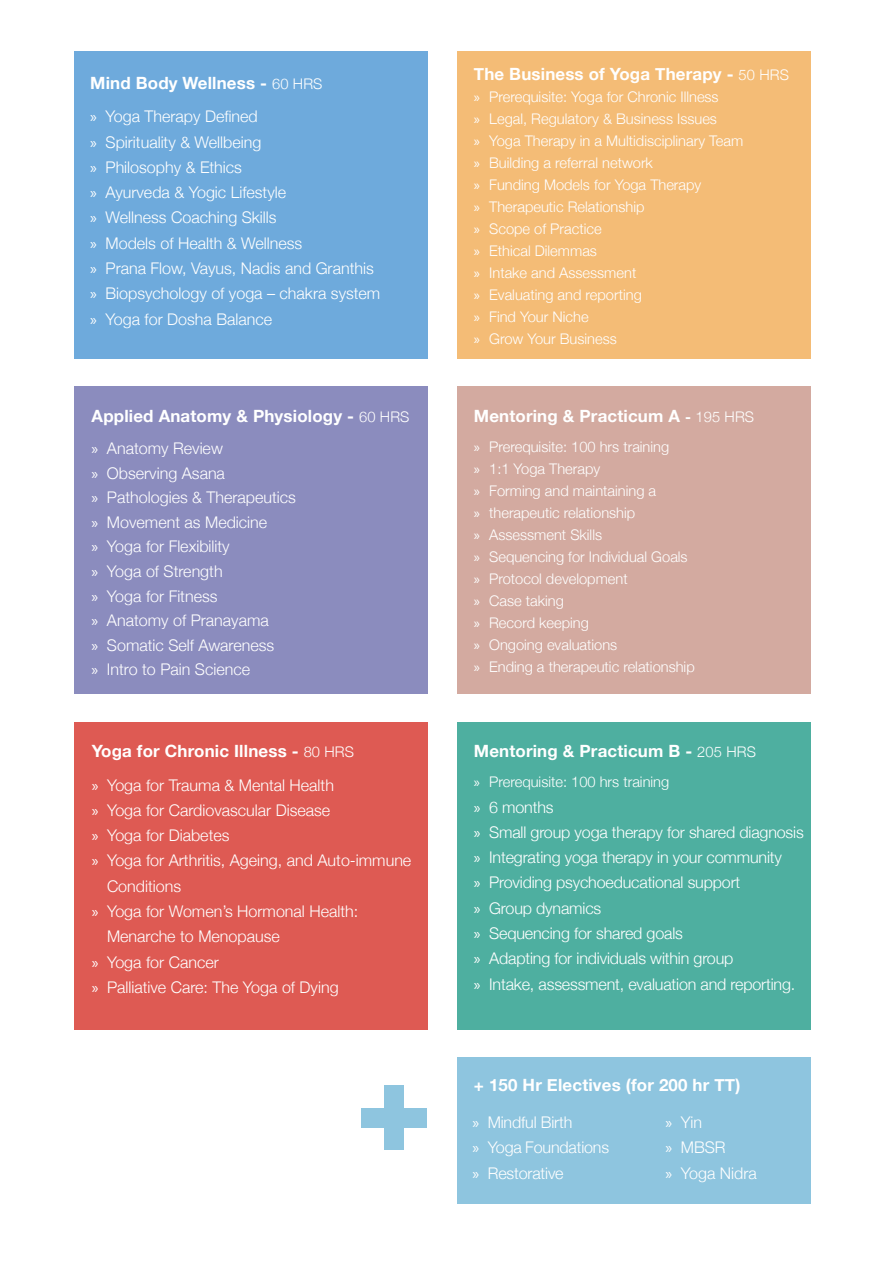
<style>
.page{position:relative;width:893px;height:1263px;background:#fff}
.page>*{position:absolute;margin:0;border:0;box-sizing:border-box;transform-origin:0 0}
.t1{font:700 16.95px "Helvetica Neue";letter-spacing:.01em;color:#fff}
.t2{font:300 16.05px/25.3px "Helvetica Neue";color:#fff}
.t3{font:300 14.7px/22px "Helvetica Neue";color:#fff}
.s1{font-weight:300;font-size:14.7px}
.s2{font-family:"Myriad Pro";font-weight:400}
.s3{font-size:14.7px}
</style>
<div class="page">
<div style="left:75px;top:51px;width:353px;height:307px;background:#6eaadc"></div>
<div style="left:75px;top:386px;width:353px;height:308px;background:#8b8cbe"></div>
<div style="left:457px;top:722px;width:353px;height:307px;background:#4eafa0"></div>
<div style="left:75px;top:722px;width:353px;height:307px;background:#de5a53"></div>
<div style="left:457px;top:51px;width:353px;height:307px;background:#f4bc76"></div>
<div style="left:457px;top:386px;width:353px;height:308px;background:#d3aaa0"></div>
<div style="left:457px;top:1057px;width:353px;height:147px;background:#8ec5df"></div>
<div style="left:384px;top:1086px;width:20px;height:64px;background:#8ec5df"></div>
<div style="left:361px;top:1108px;width:66px;height:19px;background:#8ec5df"></div>
<p class="t1" style="left:90px;top:70px;width:234px">Mind Body Wellness - <span class="s1">60 HRS</span></p>
<p class="t2" style="left:90px;top:103px;width:292px"><span class="s2">»</span> Yoga Therapy Defined<br><span class="s2">»</span> Spirituality &amp; Wellbeing<br><span class="s2">»</span> Philosophy &amp; Ethics<br><span class="s2">»</span> Ayurveda &amp; Yogic Lifestyle<br><span class="s2">»</span> Wellness Coaching Skills<br><span class="s2">»</span> Models of Health &amp; Wellness<br><span class="s2">»</span> Prana Flow, Vayus, Nadis and Granthis <span class="s2">»</span> Biopsychology of yoga – chakra system <span class="s2">»</span> Yoga for Dosha Balance</p>
<p class="t1" style="left:92px;top:402px;width:319px">Applied Anatomy &amp; Physiology - <span class="s1">60 HRS</span></p>
<p class="t2" style="left:92px;top:435px;width:206px;line-height:24.5px"><span class="s2">»</span> Anatomy Review<br><span class="s2">»</span> Observing Asana<br><span class="s2">»</span> Pathologies &amp; Therapeutics <span class="s2">»</span> Movement as Medicine<br><span class="s2">»</span> Yoga for Flexibility<br><span class="s2">»</span> Yoga of Strength<br><span class="s2">»</span> Yoga for Fitness<br><span class="s2">»</span> Anatomy of Pranayama<br><span class="s2">»</span> Somatic Self Awareness<br><span class="s2">»</span> Intro to Pain Science</p>
<p class="t1" style="left:92px;top:738px;width:264px">Yoga for Chronic Illness - <span class="s1">80 HRS</span></p>
<p class="t2" style="left:92px;top:771px;width:244px"><span class="s2">»</span> Yoga for Trauma &amp; Mental Health</p>
<p class="t2" style="left:92px;top:796px;width:240px"><span class="s2">»</span> Yoga for Cardiovascular Disease</p>
<p class="t2" style="left:92px;top:821px;width:139px"><span class="s2">»</span> Yoga for Diabetes</p>
<p class="t2" style="left:92px;top:847px;width:321px"><span class="s2">»</span> Yoga for Arthritis, Ageing, and Auto-immune</p>
<p class="t2" style="left:107px;top:872px;width:76px">Conditions</p>
<p class="t2" style="left:92px;top:897px;width:268px"><span class="s2">»</span> Yoga for Women’s Hormonal Health:</p>
<p class="t2" style="left:107px;top:923px;width:174px">Menarche to Menopause</p>
<p class="t2" style="left:92px;top:948px;width:129px"><span class="s2">»</span> Yoga for Cancer</p>
<p class="t2" style="left:92px;top:973px;width:248px"><span class="s2">»</span> Palliative Care: The Yoga of Dying</p>
<p class="t1" style="left:474px;top:60px;width:317px">The Business of Yoga Therapy - <span class="s1">50 HRS</span></p>
<p class="t3" style="left:474px;top:84px;width:271px"><span class="s2">»</span> Prerequisite: Yoga for Chronic Illness<br><span class="s2">»</span> Legal, Regulatory &amp; Business Issues<br><span class="s2">»</span> Yoga Therapy in a Multidisciplinary Team <span class="s2">»</span> Building a referral network<br><span class="s2">»</span> Funding Models for Yoga Therapy<br><span class="s2">»</span> Therapeutic Relationship<br><span class="s2">»</span> Scope of Practice<br><span class="s2">»</span> Ethical Dilemmas<br><span class="s2">»</span> Intake and Assessment<br><span class="s2">»</span> Evaluating and reporting<br><span class="s2">»</span> Find Your Niche<br><span class="s2">»</span> Grow Your Business</p>
<p class="t1" style="left:474px;top:402px;width:282px">Mentoring &amp; Practicum A <span class="s3">-</span> <span class="s1">195 HRS</span></p>
<p class="t3" style="left:474px;top:434px;width:222px"><span class="s2">»</span> Prerequisite: 100 hrs training<br><span class="s2">»</span> 1:1 Yoga Therapy<br><span class="s2">»</span> Forming and maintaining a<br><span class="s2">»</span> therapeutic relationship<br><span class="s2">»</span> Assessment Skills<br><span class="s2">»</span> Sequencing for Individual Goals <span class="s2">»</span> Protocol development<br><span class="s2">»</span> Case taking<br><span class="s2">»</span> Record keeping<br><span class="s2">»</span> Ongoing evaluations<br><span class="s2">»</span> Ending a therapeutic relationship</p>
<p class="t1" style="left:474px;top:738px;width:284px">Mentoring &amp; Practicum B - <span class="s1">205 HRS</span></p>
<p class="t3" style="left:474px;top:770px;width:197px"><span class="s2">»</span> Prerequisite: 100 hrs training</p>
<p class="t2" style="left:474px;top:793px;width:331px"><span class="s2">»</span> 6 months<br><span class="s2">»</span> Small group yoga therapy for shared diagnosis <span class="s2">»</span> Integrating yoga therapy in your community<br><span class="s2">»</span> Providing psychoeducational support<br><span class="s2">»</span> Group dynamics<br><span class="s2">»</span> Sequencing for shared goals<br><span class="s2">»</span> Adapting for individuals within group<br><span class="s2">»</span> Intake, assessment, evaluation and reporting.</p>
<p class="t1" style="left:474px;top:1071px;width:268px">+ 150 Hr Electives (for 200 hr TT)</p>
<p class="t2" style="left:472px;top:1108px;width:138px"><span class="s2">»</span> Mindful Birth<br><span class="s2">»</span> Yoga Foundations <span class="s2">»</span> Restorative</p>
<p class="t2" style="left:665px;top:1108px;width:93px"><span class="s2">»</span> Yin<br><span class="s2">»</span> MBSR<br><span class="s2">»</span> Yoga Nidra</p>
</div>
